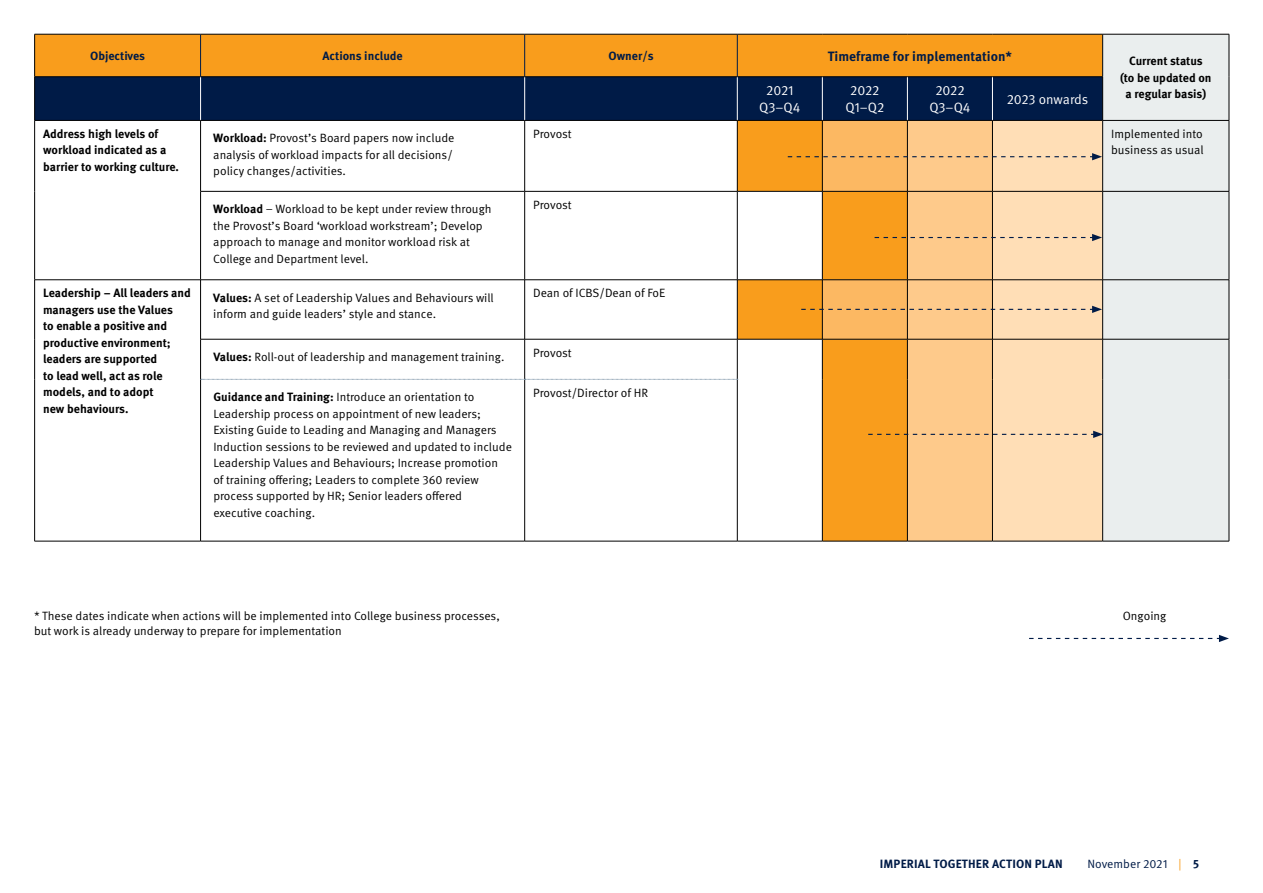
<style>
.page{position:relative;width:1263px;height:893px;background:#fff}
.page>*{position:absolute;margin:0;border:0;box-sizing:border-box;transform-origin:0 0}
.t1{font:13.5px/16.5px "Meta OT Norm";color:#fff;text-align:center}
.t2{font:700 13.5px "Meta OT";color:#001b47}
.t3{font:12px/16.5px "Meta OT Norm";color:#000}
.t4{font:700 12px/16.5px "Meta OT";color:#000}
.t5{font:700 12px "Meta OT";color:#001b47}
.t6{font:12px "Meta OT Norm";color:#001b47}
.s1{font-family:"Meta OT";font-weight:700}
.s2{color:#f99d1c}
</style>
<div class="page">
<svg style="left:35px;top:35px;width:1067px;height:506px"></svg>
<div style="left:1103px;top:35px;width:126px;height:506px;background:#eaeeee"></div>
<div style="left:35px;top:77px;width:1067px;height:43px;background:#001b47"></div>
<div style="left:737px;top:120px;width:85px;height:71px;background:#f99d1c"></div>
<hr style="left:200px;top:77px;width:1px;height:43px;background:#fff">
<hr style="left:524px;top:77px;width:1px;height:43px;background:#fff">
<hr style="left:737px;top:77px;width:1px;height:43px;background:#fff">
<hr style="left:822px;top:77px;width:1px;height:43px;background:#fff">
<hr style="left:907px;top:77px;width:1px;height:43px;background:#fff">
<hr style="left:992px;top:77px;width:1px;height:43px;background:#fff">
<hr style="left:34px;top:34px;width:1px;height:43px;background:#000">
<hr style="left:34px;top:34px;width:167px;height:1px;background:#000">
<hr style="left:201px;top:34px;width:324px;height:1px;background:#000">
<hr style="left:525px;top:34px;width:212px;height:1px;background:#000">
<hr style="left:737px;top:34px;width:85px;height:1px;background:#000">
<hr style="left:822px;top:34px;width:85px;height:1px;background:#000">
<hr style="left:907px;top:34px;width:85px;height:1px;background:#000">
<hr style="left:992px;top:34px;width:111px;height:1px;background:#000">
<hr style="left:1102px;top:34px;width:1px;height:43px;background:#000">
<hr style="left:1103px;top:34px;width:126px;height:1px;background:#000">
<hr style="left:1229px;top:34px;width:1px;height:43px;background:#000">
<hr style="left:1229px;top:77px;width:1px;height:43px;background:#000">
<hr style="left:34px;top:77px;width:1px;height:43px;background:#000">
<hr style="left:34px;top:76px;width:167px;height:1px;background:#000">
<hr style="left:201px;top:76px;width:324px;height:1px;background:#000">
<hr style="left:525px;top:76px;width:212px;height:1px;background:#000">
<hr style="left:737px;top:76px;width:85px;height:1px;background:#000">
<hr style="left:822px;top:76px;width:85px;height:1px;background:#000">
<hr style="left:907px;top:76px;width:85px;height:1px;background:#000">
<hr style="left:992px;top:76px;width:111px;height:1px;background:#000">
<hr style="left:1102px;top:77px;width:1px;height:43px;background:#000">
<hr style="left:34px;top:120px;width:167px;height:1px;background:#000">
<hr style="left:201px;top:120px;width:324px;height:1px;background:#000">
<hr style="left:525px;top:120px;width:212px;height:1px;background:#000">
<hr style="left:737px;top:120px;width:85px;height:1px;background:#000">
<hr style="left:1103px;top:120px;width:126px;height:1px;background:#000">
<hr style="left:34px;top:121px;width:1px;height:70px;background:#000">
<hr style="left:34px;top:191px;width:1px;height:89px;background:#000">
<hr style="left:200px;top:121px;width:1px;height:70px;background:#000">
<hr style="left:524px;top:121px;width:1px;height:70px;background:#000">
<hr style="left:737px;top:121px;width:1px;height:70px;background:#000">
<hr style="left:1229px;top:121px;width:1px;height:70px;background:#000">
<hr style="left:200px;top:192px;width:1px;height:88px;background:#000">
<hr style="left:200px;top:191px;width:325px;height:1px;background:#000">
<hr style="left:524px;top:192px;width:1px;height:88px;background:#000">
<hr style="left:525px;top:191px;width:212px;height:1px;background:#000">
<hr style="left:737px;top:191px;width:85px;height:1px;background:#000">
<hr style="left:737px;top:192px;width:1px;height:88px;background:#000">
<hr style="left:1103px;top:191px;width:126px;height:1px;background:#000">
<hr style="left:1229px;top:192px;width:1px;height:88px;background:#000">
<hr style="left:34px;top:280px;width:1px;height:59px;background:#000">
<hr style="left:34px;top:339px;width:1px;height:40px;background:#000">
<hr style="left:34px;top:379px;width:1px;height:162px;background:#000">
<hr style="left:34px;top:279px;width:167px;height:1px;background:#000">
<hr style="left:200px;top:280px;width:1px;height:59px;background:#000">
<hr style="left:201px;top:279px;width:324px;height:1px;background:#000">
<hr style="left:524px;top:280px;width:1px;height:59px;background:#000">
<hr style="left:525px;top:279px;width:212px;height:1px;background:#000">
<hr style="left:737px;top:280px;width:1px;height:59px;background:#000">
<hr style="left:737px;top:279px;width:85px;height:1px;background:#000">
<hr style="left:1103px;top:279px;width:126px;height:1px;background:#000">
<hr style="left:1229px;top:280px;width:1px;height:59px;background:#000">
<hr style="left:200px;top:339px;width:1px;height:40px;background:#000">
<hr style="left:200px;top:379px;width:1px;height:162px;background:#000">
<hr style="left:200px;top:339px;width:325px;height:1px;background:#000">
<hr style="left:524px;top:339px;width:1px;height:40px;background:#000">
<hr style="left:524px;top:379px;width:1px;height:162px;background:#000">
<hr style="left:525px;top:339px;width:212px;height:1px;background:#000">
<hr style="left:737px;top:339px;width:85px;height:1px;background:#000">
<hr style="left:737px;top:339px;width:1px;height:40px;background:#000">
<hr style="left:737px;top:379px;width:1px;height:162px;background:#000">
<hr style="left:1103px;top:339px;width:126px;height:1px;background:#000">
<hr style="left:1229px;top:339px;width:1px;height:40px;background:#000">
<hr style="left:1229px;top:379px;width:1px;height:162px;background:#000">
<hr style="left:34px;top:541px;width:167px;height:1px;background:#000">
<hr style="left:201px;top:541px;width:324px;height:1px;background:#000">
<hr style="left:525px;top:541px;width:212px;height:1px;background:#000">
<hr style="left:737px;top:541px;width:85px;height:1px;background:#000">
<hr style="left:822px;top:541px;width:85px;height:1px;background:#000">
<hr style="left:907px;top:541px;width:85px;height:1px;background:#000">
<hr style="left:992px;top:541px;width:111px;height:1px;background:#000">
<hr style="left:1103px;top:541px;width:126px;height:1px;background:#000">
<hr style="left:200px;top:34px;width:1px;height:43px;background:#001b47">
<hr style="left:524px;top:34px;width:1px;height:43px;background:#001b47">
<hr style="left:737px;top:34px;width:1px;height:43px;background:#001b47">
<svg style="left:201px;top:379px;width:537px;height:1px"></svg>
<svg style="left:788px;top:120px;width:315px;height:421px;background:#f6c483"></svg>
<svg style="left:1029px;top:635px;width:200px;height:7px"></svg>
<p class="t5" style="left:90px;top:48px;width:57px">Objectives</p>
<p class="t5" style="left:322px;top:48px;width:82px">Actions include</p>
<p class="t5" style="left:608px;top:48px;width:47px">Owner/s</p>
<p class="t2" style="left:828px;top:47px;width:186px">Timeframe for implementation*</p>
<p class="t4" style="left:1120px;top:53px;width:93px;text-align:center">Current status<br>(to be updated on</p>
<p class="t1" style="left:766px;top:83px;width:29px">2021</p>
<p class="t4" style="left:1125px;top:86px;width:82px">a regular basis)</p>
<p class="t1" style="left:759px;top:99px;width:43px">Q3–Q4</p>
<p class="t1" style="left:845px;top:83px;width:40px">2022<br>Q1–Q2</p>
<p class="t1" style="left:929px;top:83px;width:43px">2022<br>Q3–Q4</p>
<p class="t1" style="left:1007px;top:91px;width:83px">2023 onwards</p>
<p class="t4" style="left:43px;top:126px;width:137px">Address high levels of workload indicated as a barrier to working culture.</p>
<p class="t3" style="left:213px;top:130px;width:243px"><span class="s1">Workload:</span> Provost’s Board papers now include analysis of workload impacts for all decisions/ policy changes/activities.</p>
<p class="t3" style="left:533px;top:126px;width:40px">Provost</p>
<p class="t3" style="left:1111px;top:126px;width:94px">Implemented into business as usual</p>
<p class="t3" style="left:213px;top:201px;width:280px"><span class="s1">Workload</span> – Workload to be kept under review through the Provost’s Board ‘workload workstream’; Develop approach to manage and monitor workload risk at College and Department level.</p>
<p class="t3" style="left:533px;top:197px;width:40px">Provost</p>
<p class="t4" style="left:43px;top:285px;width:149px">Leadership – All leaders and managers use the Values<br>to enable a positive and productive environment; leaders are supported<br>to lead well, act as role models, and to adopt<br>new behaviours.</p>
<p class="t3" style="left:213px;top:289px;width:282px"><span class="s1">Values:</span> A set of Leadership Values and Behaviours will inform and guide leaders’ style and stance.</p>
<p class="t3" style="left:533px;top:285px;width:134px">Dean of ICBS/Dean of FoE</p>
<p class="t3" style="left:213px;top:349px;width:293px"><span class="s1">Values:</span> Roll-out of leadership and management training.</p>
<p class="t3" style="left:533px;top:344px;width:40px">Provost</p>
<p class="t3" style="left:213px;top:389px;width:300px"><span class="s1">Guidance and Training:</span> Introduce an orientation to Leadership process on appointment of new leaders; Existing Guide to Leading and Managing and Managers Induction sessions to be reviewed and updated to include Leadership Values and Behaviours; Increase promotion<br>of training offering; Leaders to complete 360 review process supported by HR; Senior leaders offered executive coaching.</p>
<p class="t3" style="left:533px;top:385px;width:116px">Provost/Director of HR</p>
<p class="t3" style="left:34px;top:608px;width:467px">* These dates indicate when actions will be implemented into College business processes,</p>
<p class="t3" style="left:1123px;top:608px;width:45px">Ongoing</p>
<p class="t3" style="left:34px;top:623px;width:309px">but work is already underway to prepare for implementation</p>
<p class="t5" style="left:880px;top:856px;width:184px">IMPERIAL TOGETHER ACTION PLAN</p>
<p class="t6" style="left:1087px;top:857px;width:113px">November 2021 <span class="s2">|</span> <span class="s1">5</span></p>
</div>
